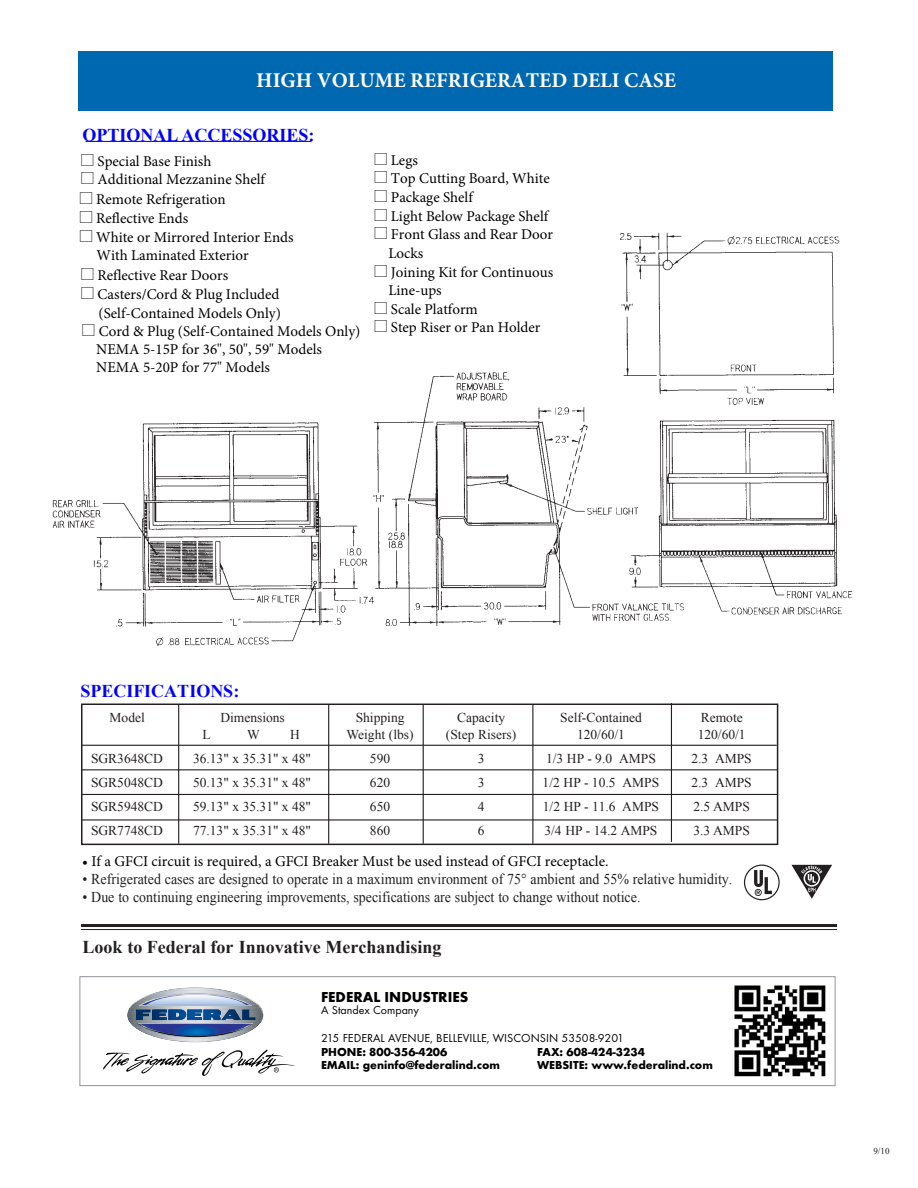
<style>
.page{position:relative;width:918px;height:1188px;background:#fff}
.page>*{position:absolute;margin:0;border:0;box-sizing:border-box;transform-origin:0 0}
.t1{font:700 21px "Minion Pro";color:#fff}
.t2{font:700 18px "Times New Roman";color:#231f20}
.t3{font:700 18px "Times New Roman";color:#00f}
.t4{font:15px/17.7px "Minion Pro";color:#000}
.t5{font:15px "Times New Roman";color:#231f20;scale:.93 1}
.t6{font:700 15px "Futura T";color:#000}
.t7{font:13.5px "Times New Roman";color:#231f20}
.t8{font:700 12px "Futura T";color:#000}
.t9{font:12px "Futura T";color:#000}
.t10{font:9px "Times New Roman";color:#231f20}
.s1{font-family:"Carta"}
.s2{font-style:inherit}
</style>
<div class="page">
<div style="left:864px;top:122px;width:27px;height:26px;border:2px solid #fff;border-radius:50%"></div>
<div style="left:864px;top:580px;width:27px;height:28px;border:2px solid #fff;border-radius:50%"></div>
<div style="left:864px;top:1040px;width:27px;height:26px;border:2px solid #fff;border-radius:50%"></div>
<img style="left:52px;top:232px;width:801px;height:415px">
<div style="left:81px;top:704px;width:697px;height:141px;border:2px solid #231f20"></div>
<hr style="left:86px;top:141px;width:226px;height:1px;background:#00f">
<hr style="left:81px;top:924px;width:756px;height:3px;background:#231f20">
<hr style="left:81px;top:929px;width:756px;height:1px;background:#231f20">
<hr style="left:178px;top:705px;width:1px;height:139px;background:#231f20">
<hr style="left:423px;top:705px;width:1px;height:139px;background:#231f20">
<hr style="left:328px;top:705px;width:1px;height:139px;background:#231f20">
<hr style="left:532px;top:705px;width:1px;height:139px;background:#231f20">
<hr style="left:81px;top:745px;width:696px;height:1px;background:#231f20">
<hr style="left:81px;top:769px;width:697px;height:1px;background:#231f20">
<hr style="left:81px;top:794px;width:696px;height:1px;background:#231f20">
<hr style="left:81px;top:819px;width:696px;height:2px;background:#231f20">
<div style="left:744px;top:865px;width:36px;height:35px;border:1px solid #231f20;border-radius:50%"></div>
<svg style="left:754px;top:870px;width:18px;height:26px"></svg>
<svg style="left:791px;top:865px;width:41px;height:34px"></svg>
<hr style="left:671px;top:703px;width:1px;height:139px;background:#231f20">
<div style="left:79px;top:52px;width:754px;height:59px;background:#0067b1"></div>
<div style="left:80px;top:976px;width:756px;height:110px;border:1px solid #939598"></div>
<svg style="left:103px;top:1050px;width:192px;height:26px"></svg>
<svg style="left:127px;top:987px;width:137px;height:55px"></svg>
<img style="left:734px;top:985px;width:92px;height:92px">
<h1 class="t1" style="left:256px;top:66px;width:421px">HIGH VOLUME REFRIGERATED DELI CASE</h1>
<p class="t3" style="left:83px;top:123px;width:233px">OPTIONAL ACCESSORIES:</p>
<p class="t4" style="left:82px;top:152px;width:132px"><span class="s1">l</span> Special Base Finish</p>
<p class="t4" style="left:82px;top:171px;width:185px"><span class="s1">l</span> Additional Mezzanine Shelf</p>
<p class="t4" style="left:80px;top:191px;width:147px"><span class="s1">l</span> Remote Refrigeration</p>
<p class="t4" style="left:80px;top:209px;width:110px"><span class="s1">l</span> Reflective Ends</p>
<p class="t4" style="left:80px;top:228px;width:215px"><span class="s1">l</span> White or Mirrored Interior Ends</p>
<p class="t4" style="left:97px;top:247px;width:153px">With Laminated Exterior</p>
<p class="t4" style="left:82px;top:267px;width:148px"><span class="s1">l</span> Reflective Rear Doors</p>
<p class="t4" style="left:82px;top:285px;width:200px"><span class="s1">l</span> Casters/Cord &amp; Plug Included</p>
<p class="t4" style="left:99px;top:304px;width:184px">(Self-Contained Models Only)</p>
<p class="t4" style="left:96px;top:323px;width:266px;text-indent:-14px"><span class="s1">l</span> Cord &amp; Plug (Self-Contained Models Only)<br>NEMA 5-15P for 36", 50", 59" Models<br>NEMA 5-20P for 77" Models</p>
<p class="t4" style="left:375px;top:151px;width:45px"><span class="s1">l</span> Legs</p>
<p class="t4" style="left:375px;top:170px;width:176px"><span class="s1">l</span> Top Cutting Board, White</p>
<p class="t4" style="left:375px;top:188px;width:100px"><span class="s1">l</span> Package Shelf</p>
<p class="t4" style="left:375px;top:207px;width:175px"><span class="s1">l</span> Light Below Package Shelf</p>
<p class="t4" style="left:375px;top:226px;width:180px"><span class="s1">l</span> Front Glass and Rear Door</p>
<p class="t4" style="left:388px;top:244px;width:37px">Locks</p>
<p class="t4" style="left:375px;top:263px;width:180px"><span class="s1">l</span> Joining Kit for Continuous</p>
<p class="t4" style="left:388px;top:282px;width:55px">Line-ups</p>
<p class="t4" style="left:375px;top:300px;width:105px"><span class="s1">l</span> Scale Platform</p>
<p class="t4" style="left:375px;top:319px;width:167px"><span class="s1">l</span> Step Riser or Pan Holder</p>
<p class="t3" style="left:80px;top:678px;width:160px">SPECIFICATIONS:</p>
<p class="t7" style="left:110px;top:709px;width:37px">Model</p>
<p class="t7" style="left:220px;top:709px;width:66px">Dimensions</p>
<p class="t7" style="left:356px;top:709px;width:50px">Shipping</p>
<p class="t7" style="left:457px;top:709px;width:49px">Capacity</p>
<p class="t7" style="left:560px;top:709px;width:83px">Self-Contained</p>
<p class="t7" style="left:701px;top:709px;width:43px">Remote</p>
<p class="t7" style="left:202px;top:725px;width:10px">L</p>
<p class="t7" style="left:247px;top:725px;width:14px">W</p>
<p class="t7" style="left:290px;top:725px;width:11px">H</p>
<p class="t7" style="left:347px;top:725px;width:69px">Weight (lbs)</p>
<p class="t7" style="left:446px;top:725px;width:72px">(Step Risers)</p>
<p class="t7" style="left:577px;top:725px;width:49px">120/60/1</p>
<p class="t7" style="left:698px;top:725px;width:49px">120/60/1</p>
<p class="t7" style="left:91px;top:749px;width:73px">SGR3648CD</p>
<p class="t7" style="left:193px;top:749px;width:120px">36.13" x 35.31" x 48"</p>
<p class="t7" style="left:370px;top:749px;width:22px">590</p>
<p class="t7" style="left:478px;top:749px;width:8px">3</p>
<p class="t7" style="left:546px;top:749px;width:111px">1/3 HP - 9.0 AMPS</p>
<p class="t7" style="left:692px;top:749px;width:62px">2.3 AMPS</p>
<p class="t7" style="left:91px;top:773px;width:73px">SGR5048CD</p>
<p class="t7" style="left:193px;top:773px;width:120px">50.13" x 35.31" x 48"</p>
<p class="t7" style="left:370px;top:773px;width:22px">620</p>
<p class="t7" style="left:478px;top:773px;width:8px">3</p>
<p class="t7" style="left:543px;top:773px;width:118px">1/2 HP - 10.5 AMPS</p>
<p class="t7" style="left:692px;top:773px;width:62px">2.3 AMPS</p>
<p class="t7" style="left:91px;top:797px;width:73px">SGR5948CD</p>
<p class="t7" style="left:193px;top:797px;width:120px">59.13" x 35.31" x 48"</p>
<p class="t7" style="left:370px;top:797px;width:22px">650</p>
<p class="t7" style="left:478px;top:797px;width:8px">4</p>
<p class="t7" style="left:543px;top:797px;width:118px">1/2 HP - 11.6 AMPS</p>
<p class="t7" style="left:693px;top:797px;width:58px">2.5 AMPS</p>
<p class="t7" style="left:91px;top:821px;width:73px">SGR7748CD</p>
<p class="t7" style="left:193px;top:821px;width:120px">77.13" x 35.31" x 48"</p>
<p class="t7" style="left:370px;top:821px;width:22px">860</p>
<p class="t7" style="left:478px;top:821px;width:8px">6</p>
<p class="t7" style="left:544px;top:821px;width:114px">3/4 HP - 14.2 AMPS</p>
<p class="t7" style="left:693px;top:821px;width:58px">3.3 AMPS</p>
<p class="t4" style="left:82px;top:852px;width:528px">• If a GFCI circuit is required, a GFCI Breaker Must be used instead of GFCI receptacle.</p>
<p class="t5" style="left:83px;top:869px;width:700px"><span class="s2">•</span> Refrigerated cases are designed to operate in a maximum environment of 75° ambient and 55% relative humidity.</p>
<p class="t5" style="left:83px;top:887px;width:601px"><span class="s2">•</span> Due to continuing engineering improvements, specifications are subject to change without notice.</p>
<p class="t2" style="left:83px;top:934px;width:361px">Look to Federal for Innovative Merchandising</p>
<p class="t6" style="left:321px;top:988px;width:149px">FEDERAL INDUSTRIES</p>
<p class="t9" style="left:321px;top:1003px;width:99px">A Standex Company</p>
<p class="t9" style="left:321px;top:1031px;width:305px">215 FEDERAL AVENUE, BELLEVILLE, WISCONSIN 53508-9201</p>
<p class="t8" style="left:321px;top:1044px;width:128px">PHONE: 800-356-4206</p>
<p class="t8" style="left:537px;top:1044px;width:109px">FAX: 608-424-3234</p>
<p class="t8" style="left:321px;top:1058px;width:180px">EMAIL: geninfo@federalind.com</p>
<p class="t8" style="left:537px;top:1058px;width:177px">WEBSITE: www.federalind.com</p>
<p class="t10" style="left:873px;top:1145px;width:18px">9/10</p>
</div>
